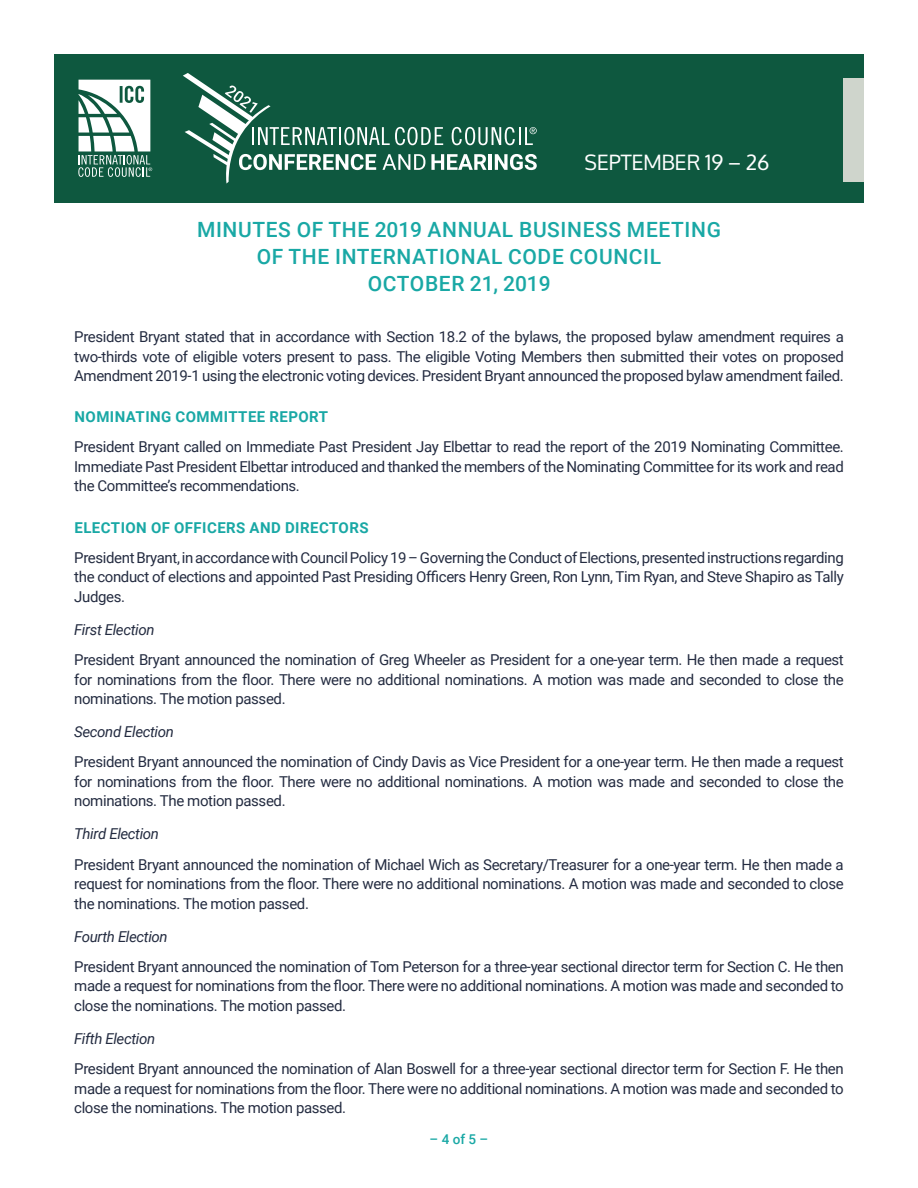
<style>
.page{position:relative;width:918px;height:1188px;background:#fff}
.page>*{position:absolute;margin:0;border:0;box-sizing:border-box;transform-origin:0 0}
.t1{font:500 21px/27px "Roboto";letter-spacing:.03em;color:#19a8a5;text-align:center}
.t2{font:21px "Oxygen";color:#fff}
.t3{font:15px/19.5px "Roboto";letter-spacing:-.025em;color:#242c41;text-align:justify}
.t4{font:italic 15px "Roboto";letter-spacing:-.025em;color:#242c41}
.t5{font:700 15px "Roboto";letter-spacing:.03em;color:#19a8a5}
.t6{font:500 13.5px "Roboto";color:#19a8a5}
</style>
<div class="page">
<div style="left:54px;top:54px;width:810px;height:148px;background:#0e583f"></div>
<svg style="left:78px;top:80px;width:74px;height:97px"></svg>
<svg style="left:183px;top:73px;width:354px;height:111px"></svg>
<div style="left:844px;top:78px;width:20px;height:103px;background:#cfd5cc"></div>
<h1 class="t2" style="left:585px;top:151px;width:186px">SEPTEMBER 19 – 26</h1>
<h1 class="t1" style="left:197px;top:216px;width:525px">MINUTES OF THE 2019 ANNUAL BUSINESS MEETING<br>OF THE INTERNATIONAL CODE COUNCIL<br>OCTOBER 21, 2019</h1>
<p class="t3" style="left:74px;top:326px;width:771px">President Bryant stated that in accordance with Section 18.2 of the bylaws, the proposed bylaw amendment requires a two-thirds vote of eligible voters present to pass. The eligible Voting Members then submitted their votes on proposed Amendment 2019-1 using the electronic voting devices. President Bryant announced the proposed bylaw amendment failed.</p>
<p class="t5" style="left:75px;top:406px;width:255px">NOMINATING COMMITTEE REPORT</p>
<p class="t3" style="left:74px;top:437px;width:771px">President Bryant called on Immediate Past President Jay Elbettar to read the report of the 2019 Nominating Committee.<br>Immediate Past President Elbettar introduced and thanked the members of the Nominating Committee for its work and read the Committee’s recommendations.</p>
<p class="t5" style="left:75px;top:517px;width:296px">ELECTION OF OFFICERS AND DIRECTORS</p>
<p class="t3" style="left:74px;top:547px;width:771px">President Bryant, in accordance with Council Policy 19 – Governing the Conduct of Elections, presented instructions regarding the conduct of elections and appointed Past Presiding Officers Henry Green, Ron Lynn, Tim Ryan, and Steve Shapiro as Tally Judges.</p>
<p class="t4" style="left:74px;top:619px;width:82px">First Election</p>
<p class="t3" style="left:74px;top:649px;width:771px">President Bryant announced the nomination of Greg Wheeler as President for a one-year term. He then made a request for nominations from the floor. There were no additional nominations. A motion was made and seconded to close the nominations. The motion passed.</p>
<p class="t4" style="left:74px;top:721px;width:101px">Second Election</p>
<p class="t3" style="left:74px;top:752px;width:771px">President Bryant announced the nomination of Cindy Davis as Vice President for a one-year term. He then made a request for nominations from the floor. There were no additional nominations. A motion was made and seconded to close the nominations. The motion passed.</p>
<p class="t4" style="left:74px;top:824px;width:86px">Third Election</p>
<p class="t3" style="left:74px;top:854px;width:771px">President Bryant announced the nomination of Michael Wich as Secretary/Treasurer for a one-year term. He then made a request for nominations from the floor. There were no additional nominations. A motion was made and seconded to close the nominations. The motion passed.</p>
<p class="t4" style="left:74px;top:926px;width:95px">Fourth Election</p>
<p class="t3" style="left:74px;top:956px;width:771px">President Bryant announced the nomination of Tom Peterson for a three-year sectional director term for Section C. He then made a request for nominations from the floor. There were no additional nominations. A motion was made and seconded to close the nominations. The motion passed.</p>
<p class="t4" style="left:74px;top:1028px;width:82px">Fifth Election</p>
<p class="t3" style="left:74px;top:1059px;width:771px">President Bryant announced the nomination of Alan Boswell for a three-year sectional director term for Section F. He then made a request for nominations from the floor. There were no additional nominations. A motion was made and seconded to close the nominations. The motion passed.</p>
<p class="t6" style="left:430px;top:1130px;width:60px">– 4 of 5 –</p>
</div>
